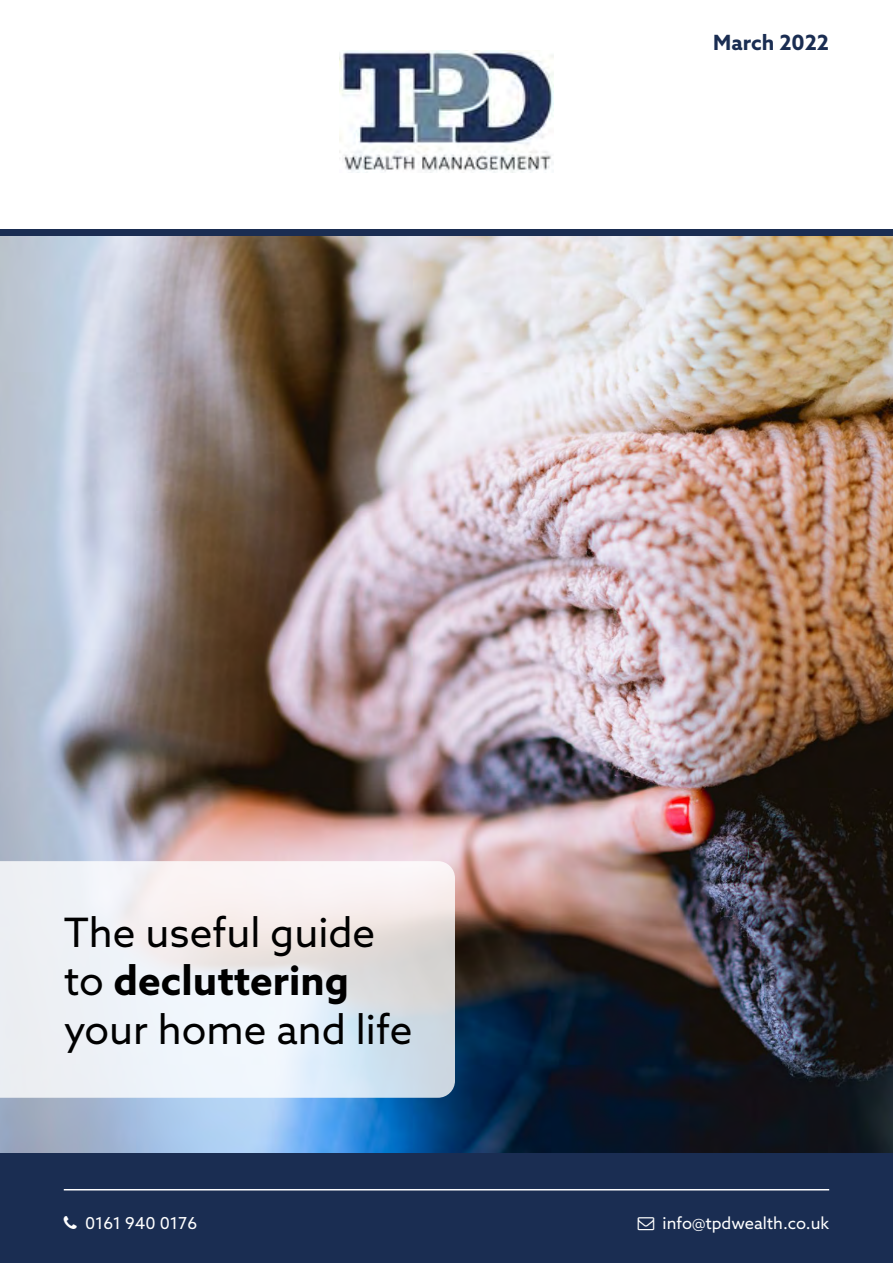
<style>
.page{position:relative;width:893px;height:1263px;background:#fff}
.page>*{position:absolute;margin:0;border:0;box-sizing:border-box;transform-origin:0 0}
.t1{font:40.5px/48.6px "Azo Sans";color:#000}
.t2{font:700 21px "Azo Sans";color:#1a2d52}
.t3{font:16.5px "Azo Sans";color:#fff}
.s1{font-weight:700}
</style>
<div class="page">
<img style="left:0;top:236px;width:893px;height:917px">
<div style="left:0;top:1153px;width:893px;height:110px;background:#1a2d52"></div>
<svg style="left:0;top:861px;width:455px;height:237px;fill:#eef0f4"></svg>
<hr style="left:64px;top:1189px;width:765px;height:1px;background:#fff">
<div style="left:0;top:230px;width:893px;height:6px;background:#1a2d52"></div>
<img style="left:340px;top:50px;width:213px;height:123px">
<p class="t2" style="left:713px;top:29px;width:117px">March 2022</p>
<p class="t1" style="left:64px;top:907px;width:350px">The useful guide to <span class="s1">decluttering </span>your home and life</p>
<p class="t3" style="left:85px;top:1212px;width:114px">0161 940 0176</p>
<p class="t3" style="left:663px;top:1212px;width:168px">info@tpdwealth.co.uk</p>
</div>
